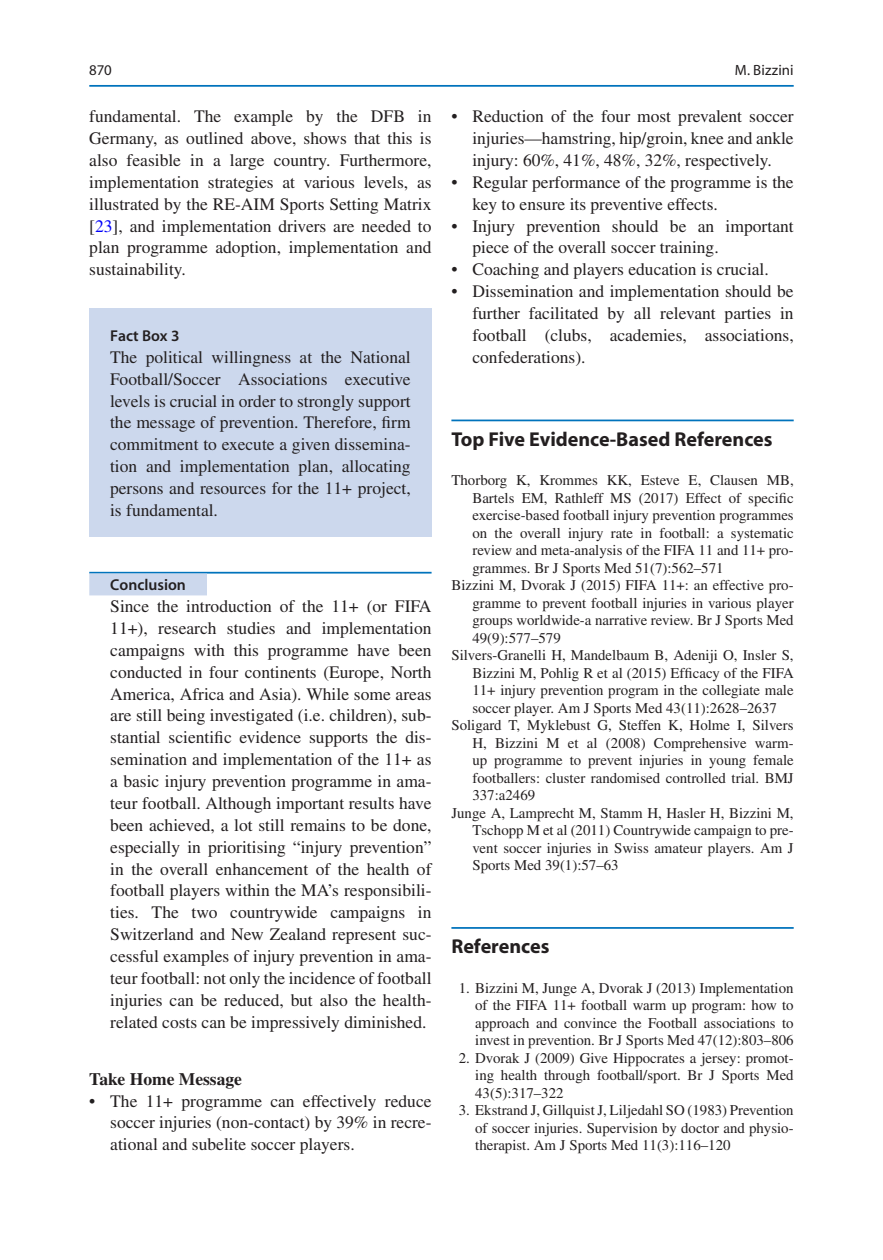
<style>
.page{position:relative;width:883px;height:1260px;background:#fff}
.page>*{position:absolute;margin:0;border:0;box-sizing:border-box;transform-origin:0 0}
.t1{font:700 20.12px "Bfrsck Myriad";color:#231f20}
.t2{font:17.5px/21.9px "Qvyxxx Times";color:#231f20;text-align:justify}
.t3{font:700 17.5px "Ycdhvq Times";color:#231f20}
.t4{font:600 15.75px "Vmhxbt Myriad";color:#231f20}
.t5{font:14.88px/17.5px "Qvyxxx Times";color:#231f20;text-align:justify}
.t6{font:14.88px "Nyyqfp Myriad";letter-spacing:.005em;color:#231f20}
.t7{font:14.88px "Knngrv Myriad";color:#231f20}
.s1{color:#0000fa}
</style>
<div class="page">
<hr style="left:89px;top:572px;width:343px;height:2px;background:#0073bc">
<div style="left:89px;top:574px;width:118px;height:21px;background:#ccd8ed"></div>
<hr style="left:451px;top:420px;width:343px;height:1px;background:#0073bc">
<hr style="left:451px;top:927px;width:343px;height:2px;background:#0073bc">
<div style="left:89px;top:308px;width:343px;height:229px;background:#ccd8ed"></div>
<hr style="left:89px;top:85px;width:705px;height:2px;background:#0073bc">
<p class="t7" style="left:89px;top:63px;width:24px">870</p>
<p class="t2" style="left:89px;top:105px;width:344px">fundamental. The example by the DFB in Germany, as outlined above, shows that this is also feasible in a large country. Furthermore, implementation strategies at various levels, as illustrated by the RE-AIM Sports Setting Matrix [<span class="s1">23</span>], and implementation drivers are needed to plan programme adoption, implementation and sustainability.</p>
<p class="t4" style="left:110px;top:327px;width:71px">Fact Box 3</p>
<p class="t2" style="left:110px;top:346px;width:302px">The political willingness at the National Football/Soccer Associations executive levels is crucial in order to strongly support the message of prevention. Therefore, firm commitment to execute a given dissemina&shy;tion and implementation plan, allocating persons and resources for the 11+ project, is fundamental.</p>
<p class="t4" style="left:110px;top:577px;width:77px">Conclusion</p>
<p class="t2" style="left:110px;top:595px;width:323px">Since the introduction of the 11+ (or FIFA 11+), research studies and implementation campaigns with this programme have been conducted in four continents (Europe, North America, Africa and Asia). While some areas are still being investigated (i.e. children), sub&shy;stantial scientific evidence supports the dis&shy;semination and implementation of the 11+ as a basic injury prevention programme in ama&shy;teur football. Although important results have been achieved, a lot still remains to be done, especially in prioritising “injury prevention” in the overall enhancement of the health of football players within the MA’s responsibili&shy;ties. The two countrywide campaigns in Switzerland and New Zealand represent suc&shy;cessful examples of injury prevention in ama&shy;teur football: not only the incidence of football injuries can be reduced, but also the health&shy;related costs can be impressively diminished.</p>
<p class="t3" style="left:89px;top:1068px;width:154px">Take Home Message</p>
<p class="t2" style="left:110px;top:1090px;width:323px;text-indent:-21px">• The 11+ programme can effectively reduce soccer injuries (non-contact) by 39% in recre&shy;ational and subelite soccer players.</p>
<p class="t6" style="left:735px;top:63px;width:60px">M. Bizzini</p>
<p class="t2" style="left:472px;top:105px;width:323px;text-indent:-21px">• Reduction of the four most prevalent soccer injuries—hamstring, hip/groin, knee and ankle injury: 60%, 41%, 48%, 32%, respectively.</p>
<p class="t2" style="left:472px;top:171px;width:323px;text-indent:-21px">• Regular performance of the programme is the key to ensure its preventive effects.</p>
<p class="t2" style="left:472px;top:215px;width:323px;text-indent:-21px">• Injury prevention should be an important piece of the overall soccer training.</p>
<p class="t2" style="left:451px;top:258px;width:319px">• Coaching and players education is crucial.</p>
<p class="t2" style="left:472px;top:280px;width:323px;text-indent:-21px">• Dissemination and implementation should be further facilitated by all relevant parties in football (clubs, academies, associations, confederations).</p>
<p class="t1" style="left:451px;top:429px;width:323px">Top Five Evidence-Based References</p>
<p class="t5" style="left:451px;top:472px;width:344px">Thorborg K, Krommes KK, Esteve E, Clausen MB,</p>
<p class="t5" style="left:472px;top:489px;width:323px">Bartels EM, Rathleff MS (2017) Effect of specific</p>
<p class="t5" style="left:472px;top:507px;width:323px">exercise-based football injury prevention programmes</p>
<p class="t5" style="left:472px;top:524px;width:323px">on the overall injury rate in football: a systematic</p>
<p class="t5" style="left:472px;top:542px;width:323px">review and meta-analysis of the FIFA 11 and 11+ pro-</p>
<p class="t5" style="left:472px;top:559px;width:253px">grammes. Br J Sports Med 51(7):562–571</p>
<p class="t5" style="left:451px;top:577px;width:344px">Bizzini M, Dvorak J (2015) FIFA 11+: an effective pro-</p>
<p class="t5" style="left:472px;top:594px;width:323px">gramme to prevent football injuries in various player</p>
<p class="t5" style="left:472px;top:611px;width:323px">groups worldwide-a narrative review. Br J Sports Med</p>
<p class="t5" style="left:472px;top:629px;width:90px">49(9):577–579</p>
<p class="t5" style="left:451px;top:646px;width:344px">Silvers-Granelli H, Mandelbaum B, Adeniji O, Insler S,</p>
<p class="t5" style="left:472px;top:664px;width:323px">Bizzini M, Pohlig R et al (2015) Efficacy of the FIFA</p>
<p class="t5" style="left:472px;top:681px;width:323px">11+ injury prevention program in the collegiate male</p>
<p class="t5" style="left:472px;top:699px;width:306px">soccer player. Am J Sports Med 43(11):2628–2637</p>
<p class="t5" style="left:451px;top:716px;width:344px">Soligard T, Myklebust G, Steffen K, Holme I, Silvers</p>
<p class="t5" style="left:472px;top:734px;width:323px">H, Bizzini M et al (2008) Comprehensive warm-</p>
<p class="t5" style="left:472px;top:751px;width:323px">up programme to prevent injuries in young female</p>
<p class="t5" style="left:472px;top:769px;width:323px">footballers: cluster randomised controlled trial. BMJ</p>
<p class="t5" style="left:472px;top:786px;width:64px">337:a2469</p>
<p class="t5" style="left:451px;top:804px;width:344px">Junge A, Lamprecht M, Stamm H, Hasler H, Bizzini M,</p>
<p class="t5" style="left:472px;top:821px;width:323px">Tschopp M et al (2011) Countrywide campaign to pre-</p>
<p class="t5" style="left:472px;top:839px;width:323px">vent soccer injuries in Swiss amateur players. Am J</p>
<p class="t5" style="left:472px;top:856px;width:148px">Sports Med 39(1):57–63</p>
<p class="t1" style="left:451px;top:936px;width:100px">References</p>
<p class="t5" style="left:475px;top:979px;width:320px;text-indent:-16px">1. Bizzini M, Junge A, Dvorak J (2013) Implementation of the FIFA 11+ football warm up program: how to approach and convince the Football associations to invest in prevention. Br J Sports Med 47(12):803–806</p>
<p class="t5" style="left:475px;top:1049px;width:320px;text-indent:-16px">2. Dvorak J (2009) Give Hippocrates a jersey: promot&shy;ing health through football/sport. Br J Sports Med 43(5):317–322</p>
<p class="t5" style="left:475px;top:1102px;width:320px;text-indent:-16px">3. Ekstrand J, Gillquist J, Liljedahl SO (1983) Prevention of soccer injuries. Supervision by doctor and physio&shy;therapist. Am J Sports Med 11(3):116–120</p>
</div>
